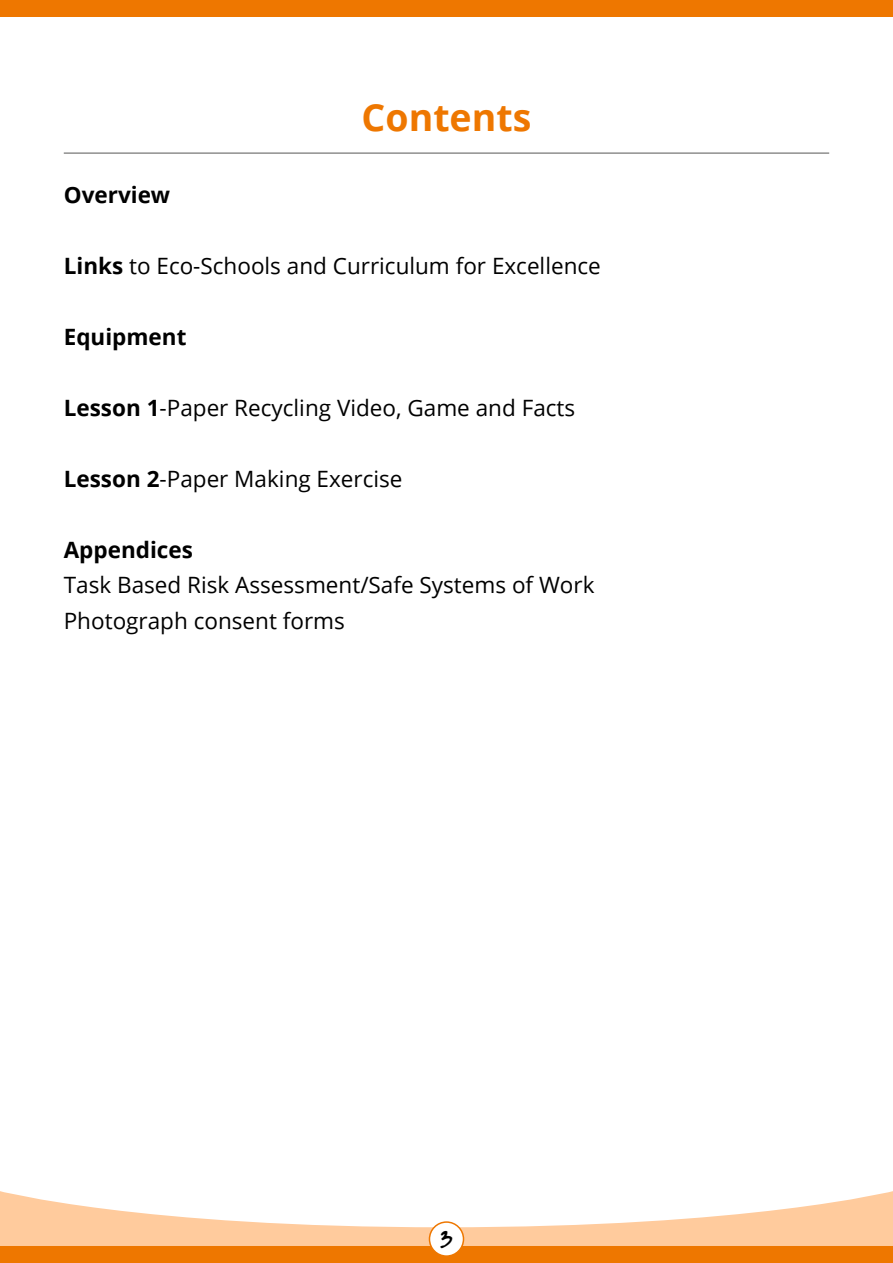
<style>
.page{position:relative;width:893px;height:1263px;background:#fff}
.page>*{position:absolute;margin:0;border:0;box-sizing:border-box;transform-origin:0 0}
.t1{font:700 37.5px "Open Sans";color:#e70}
.t2{font:30px "Completein Him";color:#000}
.t3{font:22.5px/35.5px "Open Sans";color:#000}
.t4{font:700 22.5px "Open Sans";color:#000}
.s1{font-weight:700}
.s2{font-family:"Open Sans";font-size:18px;color:#fff}
</style>
<div class="page">
<div style="left:0;top:1237px;width:893px;height:26px;background:#e70"></div>
<div style="left:0;top:0;width:893px;height:17px;background:#e70"></div>
<svg style="left:0;top:1191px;width:893px;height:55px;fill:#ffcb9d"></svg>
<div style="left:429px;top:1222px;width:34px;height:34px;background:#fff;border-radius:50%"></div>
<div style="left:429px;top:1221px;width:35px;height:36px;border:2px solid #e70;border-radius:50%"></div>
<hr style="left:64px;top:153px;width:765px;height:1px;background:#575756">
<p class="t4" style="left:64px;top:179px;width:108px">Overview</p>
<h1 class="t1" style="left:362px;top:91px;width:171px">Contents</h1>
<p class="t3" style="left:64px;top:247px;width:538px"><span class="s1">Links</span> to Eco-Schools and Curriculum for Excellence</p>
<p class="t4" style="left:64px;top:321px;width:124px">Equipment</p>
<p class="t3" style="left:64px;top:389px;width:513px"><span class="s1">Lesson 1</span>-Paper Recycling Video, Game and Facts</p>
<p class="t3" style="left:64px;top:460px;width:340px"><span class="s1">Lesson 2</span>-Paper Making Exercise</p>
<p class="t4" style="left:64px;top:534px;width:131px">Appendices</p>
<p class="t3" style="left:64px;top:567px;width:532px">Task Based Risk Assessment/Safe Systems of Work<br>Photograph consent forms</p>
<h2 class="t2" style="left:440px;top:1225px;width:14px">3<span class="s2">3</span></h2>
</div>
